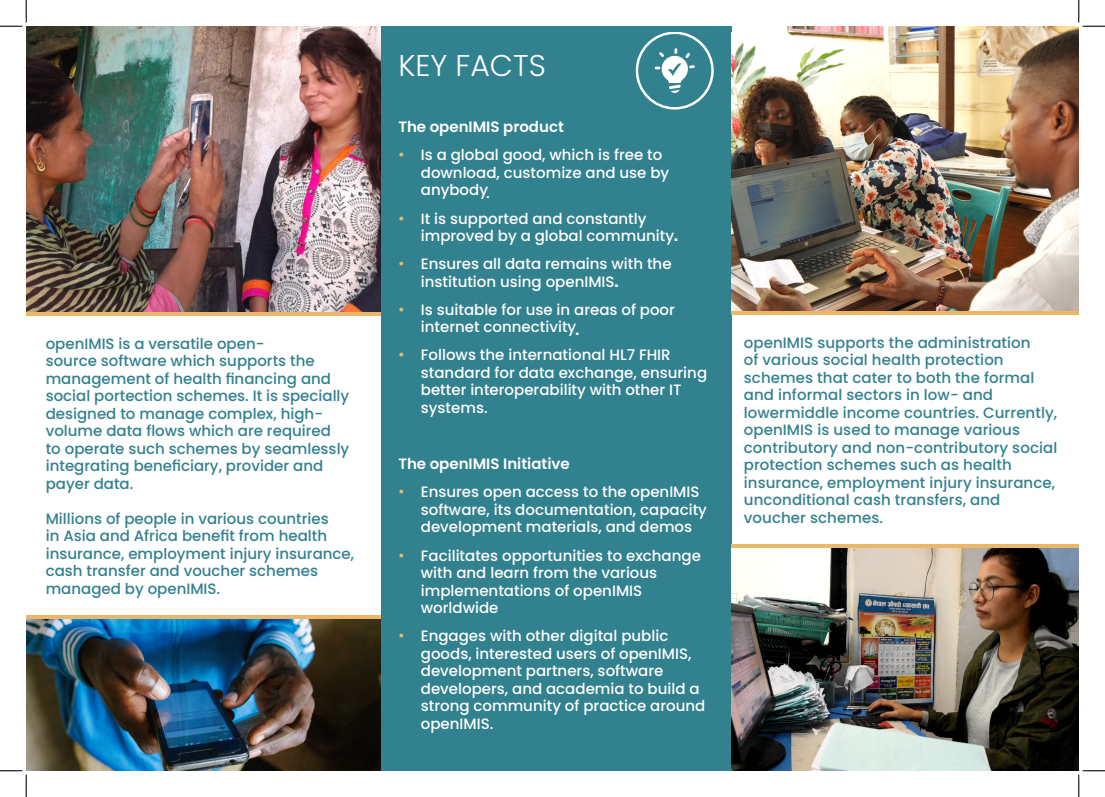
<style>
.page{position:relative;width:1105px;height:797px;background:#fff}
.page>*{position:absolute;margin:0;border:0;box-sizing:border-box;transform-origin:0 0}
.Subhead{font:300 30px "Poppins";color:#fff}
.t1{font:27.5px "Arial";color:#fff}
.t2{font:25px "Arial";color:#fff}
.t3{font:20px "Arial";color:#fff}
.Subhead-2{font:500 15px/17.5px "Poppins";color:#32818f}
.t4{font:500 15px/17.5px "Poppins";color:#fff}
.Subhead-3{font:600 15px "Poppins";color:#fff}
.s1{font-weight:300;font-size:16.25px;color:#eebc60}
</style>
<div class="page">
<img style="left:26px;top:618px;width:355px;height:152px">
<img style="left:26px;top:26px;width:355px;height:286px">
<div style="left:381px;top:26px;width:350px;height:744px;background:#32818f"></div>
<svg style="left:636px;top:32px;width:78px;height:78px"></svg>
<img style="left:731px;top:26px;width:348px;height:285px">
<svg style="left:26px;top:615px;width:355px;height:3px"></svg>
<hr style="left:731px;top:311px;width:348px;height:3px;background:#ecb766">
<hr style="left:26px;top:312px;width:355px;height:4px;background:#ecb766">
<img style="left:731px;top:548px;width:348px;height:222px">
<div style="left:381px;top:26px;width:350px;height:6px;background:#308393"></div>
<hr style="left:381px;top:769px;width:350px;height:1px;background:#308393">
<hr style="left:731px;top:544px;width:348px;height:4px;background:#ecb766">
<svg style="left:0;top:0;width:27px;height:27px"></svg>
<svg style="left:0;top:770px;width:27px;height:27px"></svg>
<svg style="left:1078px;top:0;width:27px;height:27px"></svg>
<svg style="left:1078px;top:770px;width:27px;height:27px"></svg>
<p class="Subhead-2" style="left:46px;top:335px;width:305px">openIMIS is a versatile open-<br>source software which supports the management of health financing and social portection schemes. It is specially designed to manage complex, high&shy;volume data flows which are required to operate such schemes by seamlessly integrating beneficiary, provider and payer data.</p>
<p class="Subhead-2" style="left:46px;top:510px;width:310px">Millions of people in various countries<br>in Asia and Africa benefit from health insurance, employment injury insurance, cash transfer and voucher schemes managed by openIMIS.</p>
<p class="Subhead" style="left:398px;top:48px;width:149px">KEY FACTS</p>
<p class="Subhead-3" style="left:398px;top:118px;width:167px">The openIMIS product</p>
<p class="t4" style="left:421px;top:146px;width:250px;text-indent:-22px"><span class="s1">•</span> Is a global good, which is free to download, customize and use by anybody</p>
<p class="t4" style="left:421px;top:209px;width:255px;text-indent:-22px"><span class="s1">•</span> It is supported and constantly improved by a global community</p>
<p class="t4" style="left:421px;top:255px;width:252px;text-indent:-22px"><span class="s1">•</span> Ensures all data remains with the institution using openIMIS</p>
<p class="t4" style="left:421px;top:301px;width:256px;text-indent:-22px"><span class="s1">•</span> Is suitable for use in areas of poor internet connectivity</p>
<p class="t4" style="left:421px;top:346px;width:288px;text-indent:-22px"><span class="s1">•</span> Follows the international HL7 FHIR standard for data exchange, ensuring better interoperability with other IT systems.</p>
<h3 class="t3" style="left:485px;top:177px;width:7px">.</h3>
<h2 class="t1" style="left:672px;top:212px;width:9px">.</h2>
<h2 class="t1" style="left:613px;top:258px;width:9px">.</h2>
<h3 class="t2" style="left:574px;top:308px;width:8px">.</h3>
<p class="Subhead-3" style="left:398px;top:455px;width:173px">The openIMIS Initiative</p>
<p class="t4" style="left:421px;top:483px;width:288px;text-indent:-22px"><span class="s1">•</span> Ensures open access to the openIMIS software, its documentation, capacity development materials, and demos</p>
<p class="t4" style="left:421px;top:546px;width:282px;text-indent:-22px"><span class="s1">•</span> Facilitates opportunities to exchange with and learn from the various implementations of openIMIS worldwide</p>
<p class="t4" style="left:421px;top:627px;width:286px;text-indent:-22px"><span class="s1">•</span> Engages with other digital public goods, interested users of openIMIS, development partners, software developers, and academia to build a strong community of practice around openIMIS.</p>
<p class="Subhead-2" style="left:744px;top:334px;width:315px">openIMIS supports the administration<br>of various social health protection schemes that cater to both the formal and informal sectors in low- and lowermiddle income countries. Currently, openIMIS is used to manage various contributory and non-contributory social protection schemes such as health insurance, employment injury insurance, unconditional cash transfers, and voucher schemes.</p>
</div>
